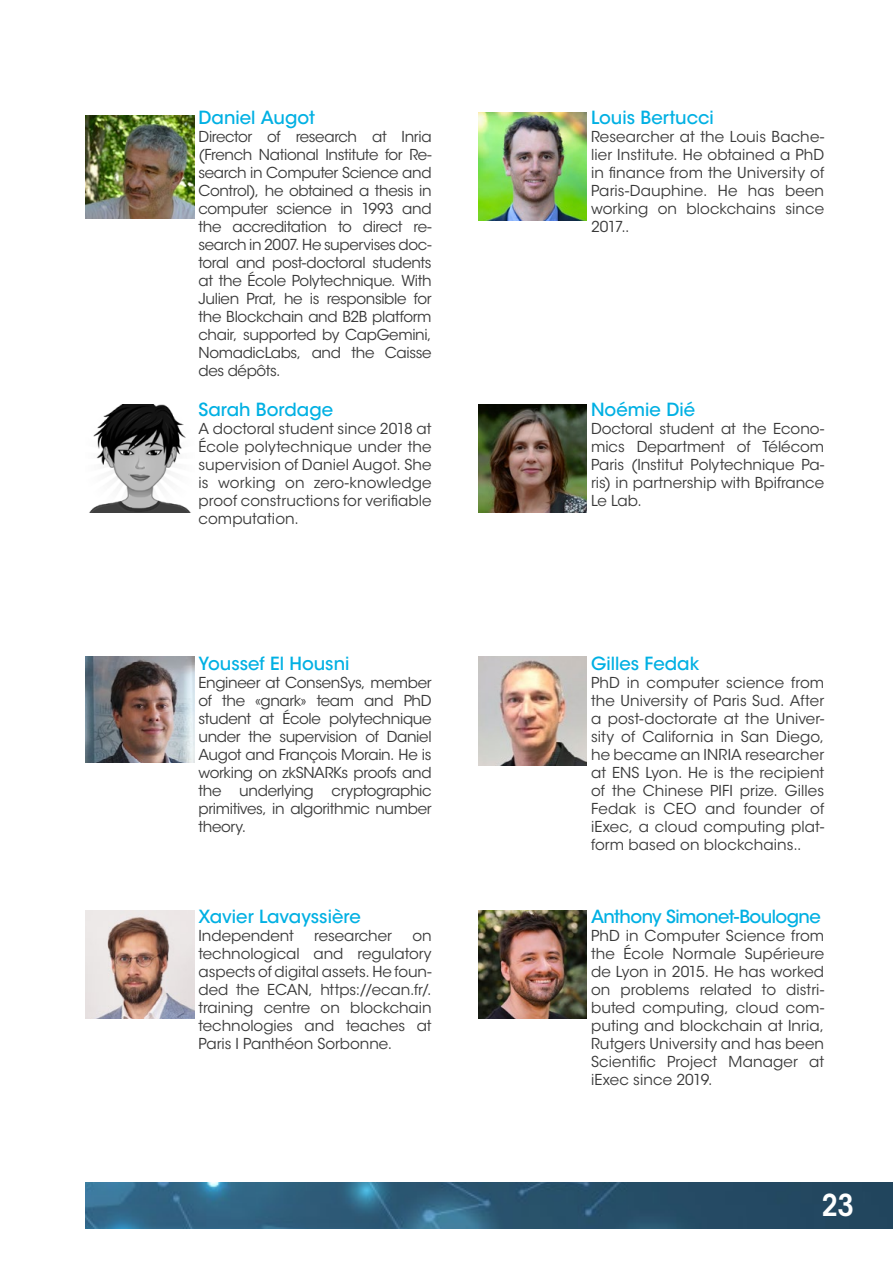
<style>
.page{position:relative;width:893px;height:1263px;background:#fff}
.page>*{position:absolute;margin:0;border:0;box-sizing:border-box;transform-origin:0 0}
.t1{font:600 condensed 30px "ITC Avant Garde Std";color:#fff}
.t2{font:500 18px "ITC Avant Garde Std";color:#00b0e3}
.t3{font:500 18px "ITC Avant Garde Std";letter-spacing:-.03em;color:#00b0e3}
.t4{font:15px/18px "ITC Avant Garde Std";color:#393939;text-align:justify}
</style>
<div class="page">
<img style="left:86px;top:1182px;width:807px;height:47px">
<img style="left:86px;top:115px;width:108px;height:103px">
<img style="left:478px;top:112px;width:109px;height:108px">
<img style="left:89px;top:404px;width:102px;height:109px">
<img style="left:478px;top:404px;width:109px;height:109px">
<img style="left:86px;top:657px;width:108px;height:106px">
<img style="left:478px;top:656px;width:109px;height:109px">
<img style="left:86px;top:910px;width:108px;height:109px">
<img style="left:478px;top:910px;width:109px;height:109px">
<p class="t2" style="left:198px;top:106px;width:118px">Daniel Augot</p>
<p class="t4" style="left:198px;top:128px;width:235px">Director of research at Inria (French National Institute for Re&shy;search in Computer Science and Control), he obtained a thesis in computer science in 1993 and the accreditation to direct re&shy;search in 2007. He supervises doc&shy;toral and post-doctoral students at the École Polytechnique. With Julien Prat, he is responsible for the Blockchain and B2B platform chair, supported by CapGemini, NomadicLabs, and the Caisse des dépôts.</p>
<p class="t2" style="left:198px;top:398px;width:136px">Sarah Bordage</p>
<p class="t4" style="left:198px;top:419px;width:235px">A doctoral student since 2018 at École polytechnique under the supervision of Daniel Augot. She is working on zero-knowledge proof constructions for verifiable computation.</p>
<p class="t2" style="left:198px;top:652px;width:152px">Youssef El Housni</p>
<p class="t4" style="left:198px;top:673px;width:235px">Engineer at ConsenSys, member of the «gnark» team and PhD student at École polytechnique under the supervision of Daniel Augot and François Morain. He is working on zkSNARKs proofs and the underlying cryptographic primitives, in algorithmic number theory.</p>
<p class="t2" style="left:198px;top:905px;width:164px">Xavier Lavayssière</p>
<p class="t4" style="left:198px;top:927px;width:97px">Independent</p>
<p class="t4" style="left:314px;top:927px;width:79px">researcher</p>
<p class="t4" style="left:198px;top:927px;width:235px;text-indent:214px">on technological and regulatory aspects of digital assets. He foun&shy;ded the ECAN, https://ecan.fr/. training centre on blockchain technologies and teaches at Paris I Panthéon Sorbonne.</p>
<p class="t2" style="left:591px;top:106px;width:124px">Louis Bertucci</p>
<p class="t4" style="left:591px;top:128px;width:235px">Researcher at the Louis Bache&shy;lier Institute. He obtained a PhD in finance from the University of Paris-Dauphine. He has been working on blockchains since 2017..</p>
<p class="t2" style="left:591px;top:398px;width:106px">Noémie Dié</p>
<p class="t4" style="left:591px;top:419px;width:235px">Doctoral student at the Econo&shy;mics Department of Télécom Paris (Institut Polytechnique Pa&shy;ris) in partnership with Bpifrance Le Lab.</p>
<p class="t2" style="left:591px;top:652px;width:110px">Gilles Fedak</p>
<p class="t4" style="left:591px;top:673px;width:235px">PhD in computer science from the University of Paris Sud. After a post-doctorate at the Univer&shy;sity of California in San Diego, he became an INRIA researcher at ENS Lyon. He is the recipient of the Chinese PIFI prize. Gilles Fedak is CEO and founder of iExec, a cloud computing plat&shy;form based on blockchains..</p>
<p class="t3" style="left:591px;top:905px;width:231px">Anthony Simonet-Boulogne</p>
<p class="t4" style="left:591px;top:927px;width:235px">PhD in Computer Science from the École Normale Supérieure de Lyon in 2015. He has worked on problems related to distri&shy;buted computing, cloud com&shy;puting and blockchain at Inria, Rutgers University and has been Scientific Project Manager at iExec since 2019.</p>
<h1 class="t1" style="left:822px;top:1187px;width:33px">23</h1>
</div>
